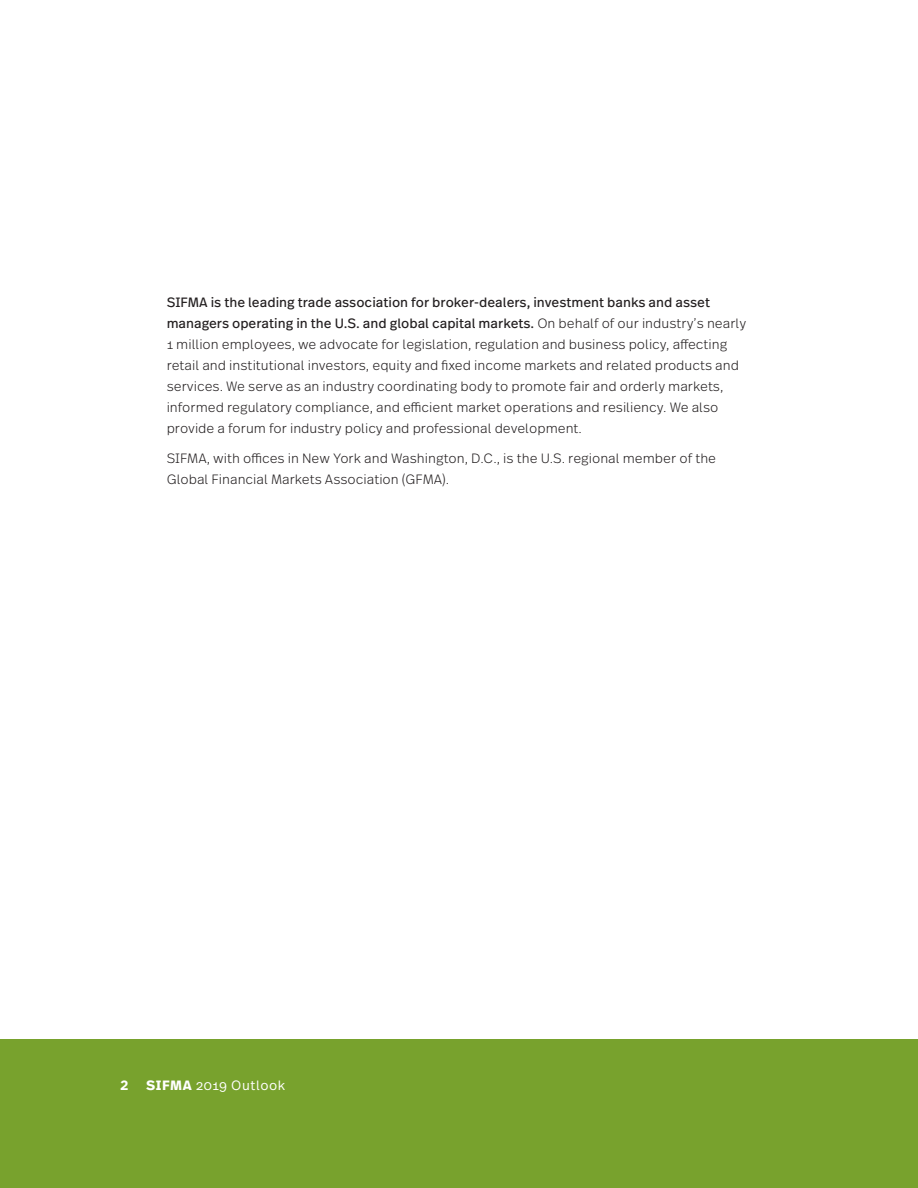
<style>
.page{position:relative;width:918px;height:1188px;background:#fff}
.page>*{position:absolute;margin:0;border:0;box-sizing:border-box;transform-origin:0 0}
.body_copy{font:300 13.5px/21px "Real Text Pro";color:#231f20}
.t1{font:300 13.5px "Real Text Pro";letter-spacing:.04em;color:#fff}
.t2{font:700 13.5px "Gotham";color:#fff}
.s1{font-weight:400}
.s2{font-weight:700}
</style>
<div class="page">
<div style="left:0;top:1040px;width:918px;height:148px;background:#78a22d"></div>
<p class="body_copy" style="left:167px;top:291px;width:581px"><span class="s1">SIFMA is the leading trade association for broker-dealers, investment banks and asset managers operating in the U.S. and global capital markets.</span> On behalf of our industry’s nearly 1 million employees, we advocate for legislation, regulation and business policy, affecting retail and institutional investors, equity and fixed income markets and related products and services. We serve as an industry coordinating body to promote fair and orderly markets, informed regulatory compliance, and efficient market operations and resiliency. We also provide a forum for industry policy and professional development.</p>
<p class="body_copy" style="left:167px;top:447px;width:551px">SIFMA, with offices in New York and Washington, D.C., is the U.S. regional member of the<br>Global Financial Markets Association (GFMA).</p>
<p class="t2" style="left:120px;top:1076px;width:10px">2</p>
<p class="t1" style="left:146px;top:1076px;width:141px"><span class="s2">SIFMA</span> 2019 Outlook</p>
</div>
